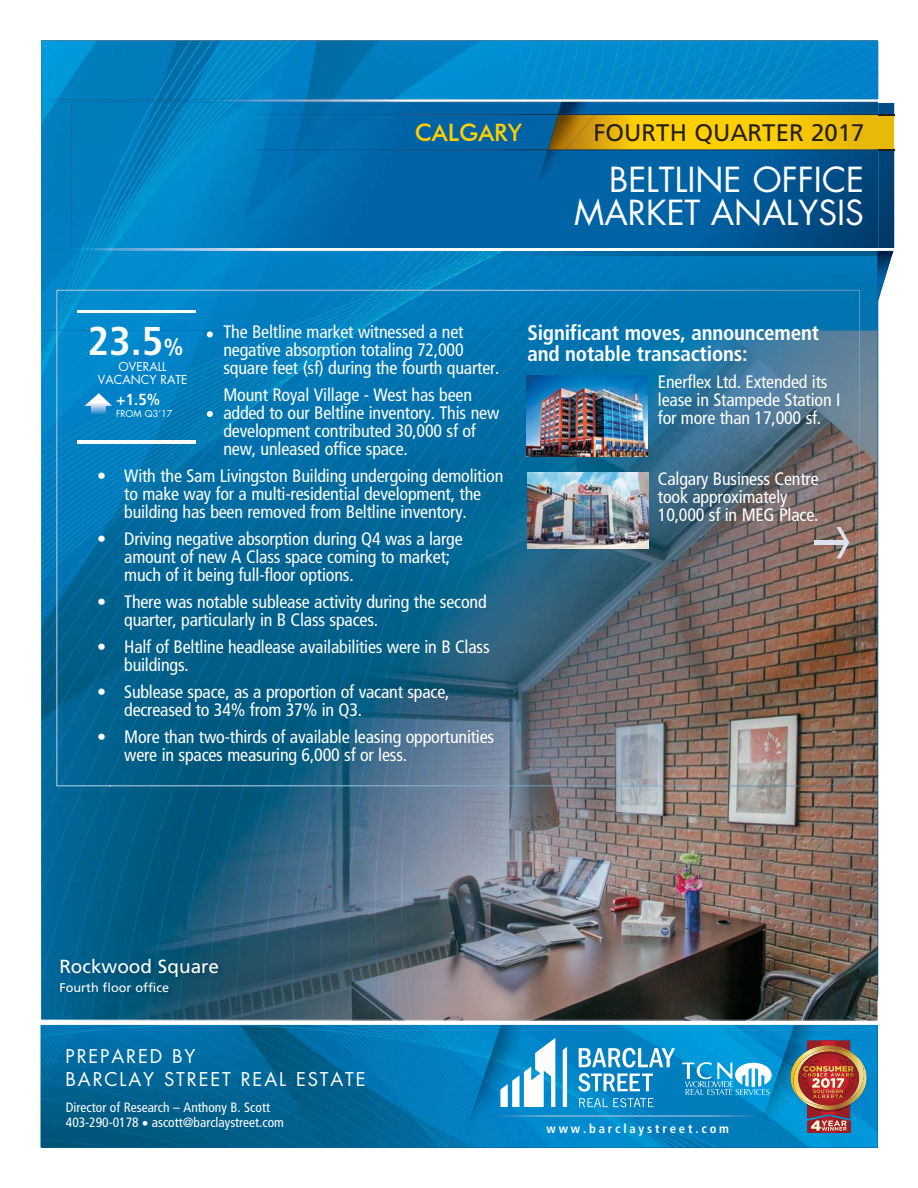
<style>
.page{position:relative;width:918px;height:1188px;background:#fff}
.page>*{position:absolute;margin:0;border:0;box-sizing:border-box;transform-origin:0 0}
.t1{font:700 condensed 40.2px "Frutiger";color:#fff;scale:1.04 1}
.t2{font:33.6px/33.6px "Futura";color:#fff;text-align:right}
.t3{font:24px "Frutiger";color:#231f20}
.t4{font:500 24px "Futura BT";color:#ffcf00}
.t5{font:700 condensed 21px/21px "Frutiger";letter-spacing:-.01em;color:#fff}
.t6{font:19.05px "Frutiger";color:#fff}
.t7{font:18.45px/22.2px "Futura";letter-spacing:.1em;color:#fff}
.t8{font:condensed 18px/18px "Frutiger";letter-spacing:-.01em;color:#fff}
.t9{font:700 condensed 16.05px "Frutiger";color:#fff}
.t10{font:condensed 13.5px/15px "Frutiger";color:#fff}
.t11{font:700 condensed 12.6px "Frutiger";letter-spacing:.225em;color:#fff}
.t12{font:12.6px "Frutiger";color:#fff}
.t13{font:12px/12.6px "Futura";color:#fff;text-align:center}
.t14{font:9.15px "Futura";color:#fff}
.s1{font-size:23.25px}
</style>
<div class="page">
<hr style="left:40px;top:40px;width:838px;height:1px;background:#808285">
<img style="left:41px;top:41px;width:837px;height:959px">
<img style="left:92px;top:1020px;width:785px;height:1px">
<img style="left:41px;top:330px;width:836px;height:690px">
<img style="left:71px;top:103px;width:823px;height:145px">
<img style="left:447px;top:251px;width:431px;height:5px">
<img style="left:52px;top:248px;width:395px;height:3px">
<img style="left:71px;top:248px;width:807px;height:1px">
<img style="left:447px;top:249px;width:431px;height:2px">
<svg style="left:878px;top:249px;width:16px;height:54px"></svg>
<img style="left:52px;top:99px;width:826px;height:3px">
<img style="left:71px;top:102px;width:807px;height:1px">
<img style="left:527px;top:375px;width:121px;height:82px">
<img style="left:527px;top:472px;width:122px;height:76px">
<img style="left:57px;top:290px;width:803px;height:40px">
<img style="left:57px;top:330px;width:53px;height:456px">
<img style="left:806px;top:330px;width:54px;height:456px">
<img style="left:110px;top:785px;width:697px;height:1px">
<img style="left:539px;top:115px;width:26px;height:66px">
<img style="left:558px;top:102px;width:48px;height:12px">
<img style="left:562px;top:102px;width:44px;height:1px">
<img style="left:257px;top:114px;width:291px;height:1px">
<img style="left:257px;top:150px;width:291px;height:1px">
<svg style="left:548px;top:114px;width:346px;height:37px"></svg>
<svg style="left:836px;top:527px;width:13px;height:31px"></svg>
<hr style="left:814px;top:540px;width:33px;height:4px;background:#dbe3f0">
<img style="left:84px;top:393px;width:28px;height:23px">
<hr style="left:78px;top:440px;width:118px;height:4px;background:#fff">
<hr style="left:78px;top:310px;width:118px;height:3px;background:#fff">
<div style="left:207px;top:331px;width:6px;height:7px;background:#fff;border-radius:50%"></div>
<svg style="left:207px;top:411px;width:6px;height:6px"></svg>
<img style="left:41px;top:1025px;width:836px;height:122px">
<img style="left:557px;top:1116px;width:201px;height:1px">
<img style="left:758px;top:1025px;width:93px;height:111px">
<img style="left:464px;top:1025px;width:93px;height:111px">
<svg style="left:578px;top:1048px;width:97px;height:44px"></svg>
<svg style="left:563px;top:1047px;width:4px;height:60px"></svg>
<svg style="left:500px;top:1038px;width:55px;height:69px"></svg>
<svg style="left:579px;top:1098px;width:75px;height:9px"></svg>
<svg style="left:682px;top:1062px;width:90px;height:33px"></svg>
<img style="left:859px;top:1060px;width:8px;height:50px">
<img style="left:790px;top:1040px;width:69px;height:93px">
<img style="left:59px;top:958px;width:165px;height:39px">
<h3 class="t4" style="left:415px;top:118px;width:109px">CALGARY</h3>
<h3 class="t3" style="left:594px;top:123px;width:272px">FOURTH QUARTER 2017</h3>
<h2 class="t2" style="left:574px;top:165px;width:291px">BELTLINE OFFICE<br>MARKET ANALYSIS</h2>
<p class="t8" style="left:223px;top:324px;width:278px">The Beltline market witnessed a net negative absorption totaling 72,000 square feet (sf) during the fourth quarter.</p>
<p class="t8" style="left:223px;top:387px;width:277px">Mount Royal Village - West has been added to our Beltline inventory. This new development contributed 30,000 sf of new, unleased office space.</p>
<p class="t8" style="left:97px;top:468px;width:408px;text-align:center">• With the Sam Livingston Building undergoing demolition to make way for a multi-residential development, the building has been removed from Beltline inventory.</p>
<p class="t8" style="left:124px;top:531px;width:340px;text-indent:-27px">• Driving negative absorption during Q4 was a large amount of new A Class space coming to market; much of it being full-floor options.</p>
<p class="t8" style="left:124px;top:594px;width:364px;text-indent:-27px">• There was notable sublease activity during the second quarter, particularly in B Class spaces.</p>
<p class="t8" style="left:124px;top:639px;width:367px;text-indent:-27px">• Half of Beltline headlease availabilities were in B Class buildings.</p>
<p class="t8" style="left:124px;top:684px;width:327px;text-indent:-27px">• Sublease space, as a proportion of vacant space, decreased to 34% from 37% in Q3.</p>
<p class="t8" style="left:124px;top:729px;width:372px;text-indent:-27px">• More than two-thirds of available leasing opportunities were in spaces measuring 6,000 sf or less.</p>
<h1 class="t1" style="left:88px;top:325px;width:94px">23.5<span class="s1">%</span></h1>
<p class="t9" style="left:116px;top:393px;width:45px">+1.5%</p>
<p class="t14" style="left:116px;top:409px;width:58px">FROM Q3’17</p>
<p class="t13" style="left:98px;top:361px;width:91px">OVERALL<br>VACANCY RATE</p>
<p class="t5" style="left:527px;top:324px;width:293px">Significant moves, announcement and notable transactions:</p>
<p class="t8" style="left:658px;top:374px;width:184px">Enerflex Ltd. Extended its lease in Stampede Station I for more than 17,000 sf.</p>
<p class="t8" style="left:658px;top:471px;width:162px">Calgary Business Centre took approximately<br>10,000 sf in MEG Place.</p>
<p class="t6" style="left:59px;top:959px;width:161px">Rockwood Square</p>
<p class="t12" style="left:59px;top:982px;width:111px">Fourth floor office</p>
<p class="t7" style="left:66px;top:1047px;width:302px">PREPARED BY<br>BARCLAY STREET REAL ESTATE</p>
<p class="t10" style="left:66px;top:1101px;width:220px">Director of Research – Anthony B. Scott<br>403-290-0178 • ascott@barclaystreet.com</p>
<p class="t11" style="left:547px;top:1123px;width:184px">www.barclaystreet.com</p>
</div>
